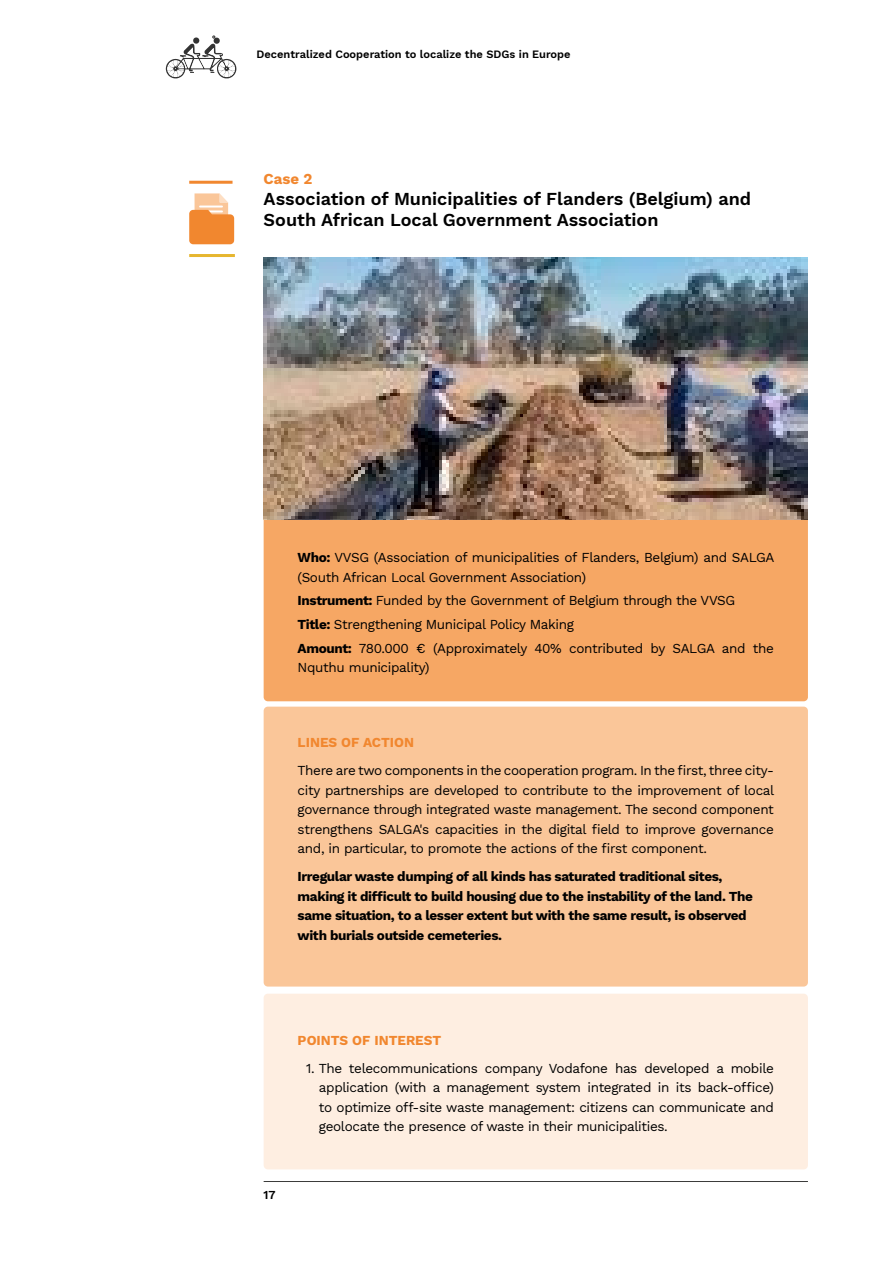
<style>
.page{position:relative;width:893px;height:1263px;background:#fff}
.page>*{position:absolute;margin:0;border:0;box-sizing:border-box;transform-origin:0 0}
.t1{font:18px/21px "Work Sans";color:#000}
.t2{font:15px "Work Sans";color:#f1872f}
.t3{font:13.5px/19.5px "Work Sans";letter-spacing:-.025em;color:#000}
.t4{font:13.5px "Work Sans";color:#f1872f}
.t5{font:12px "Work Sans";color:#000}
.t6{font:11.1px "Work Sans";color:#000}
</style>
<div class="page">
<svg style="left:166px;top:35px;width:70px;height:43px"></svg>
<hr style="left:264px;top:1181px;width:544px;height:1px;background:#3c3c3b">
<div style="left:264px;top:491px;width:544px;height:210px;background:#f6a764;border-radius:4px"></div>
<div style="left:264px;top:707px;width:544px;height:279px;background:#fac699;border-radius:4px"></div>
<div style="left:264px;top:994px;width:544px;height:175px;background:#feeee1;border-radius:4px"></div>
<hr style="left:189px;top:181px;width:44px;height:3px;background:#f1872f">
<hr style="left:189px;top:254px;width:46px;height:3px;background:#e6b62f">
<svg style="left:189px;top:193px;width:45px;height:51px"></svg>
<img style="left:264px;top:257px;width:544px;height:263px">
<p class="t6" style="left:257px;top:46px;width:316px">Decentralized Cooperation to localize the SDGs in Europe</p>
<p class="t2" style="left:264px;top:168px;width:50px">Case 2</p>
<h1 class="t1" style="left:264px;top:188px;width:489px">Association of Municipalities of Flanders (Belgium) and<br>South African Local Government Association</h1>
<p class="t3" style="left:298px;top:547px;width:478px">Who: VVSG (Association of municipalities of Flanders, Belgium) and SALGA (South African Local Government Association)</p>
<p class="t3" style="left:298px;top:588px;width:478px;line-height:23.7px">Instrument: Funded by the Government of Belgium through the VVSG<br>Title: Strengthening Municipal Policy Making<br>Amount: 780.000 € (Approximately 40% contributed by SALGA and the</p>
<p class="t3" style="left:298px;top:657px;width:134px">Nquthu municipality)</p>
<p class="t4" style="left:298px;top:732px;width:118px">LINES OF ACTION</p>
<p class="t3" style="left:298px;top:760px;width:478px;text-align:justify">There are two components in the cooperation program. In the first, three city&shy;city partnerships are developed to contribute to the improvement of local governance through integrated waste management. The second component strengthens SALGA's capacities in the digital field to improve governance and, in particular, to promote the actions of the first component.</p>
<p class="t3" style="left:298px;top:866px;width:457px">Irregular waste dumping of all kinds has saturated traditional sites, making it difficult to build housing due to the instability of the land. The same situation, to a lesser extent but with the same result, is observed with burials outside cemeteries.</p>
<p class="t5" style="left:264px;top:1185px;width:14px">17</p>
<p class="t4" style="left:298px;top:1030px;width:145px">POINTS OF INTEREST</p>
<p class="t3" style="left:319px;top:1058px;width:456px;text-align:justify;text-indent:-13px">1. The telecommunications company Vodafone has developed a mobile application (with a management system integrated in its back-office) to optimize off-site waste management: citizens can communicate and geolocate the presence of waste in their municipalities.</p>
</div>
